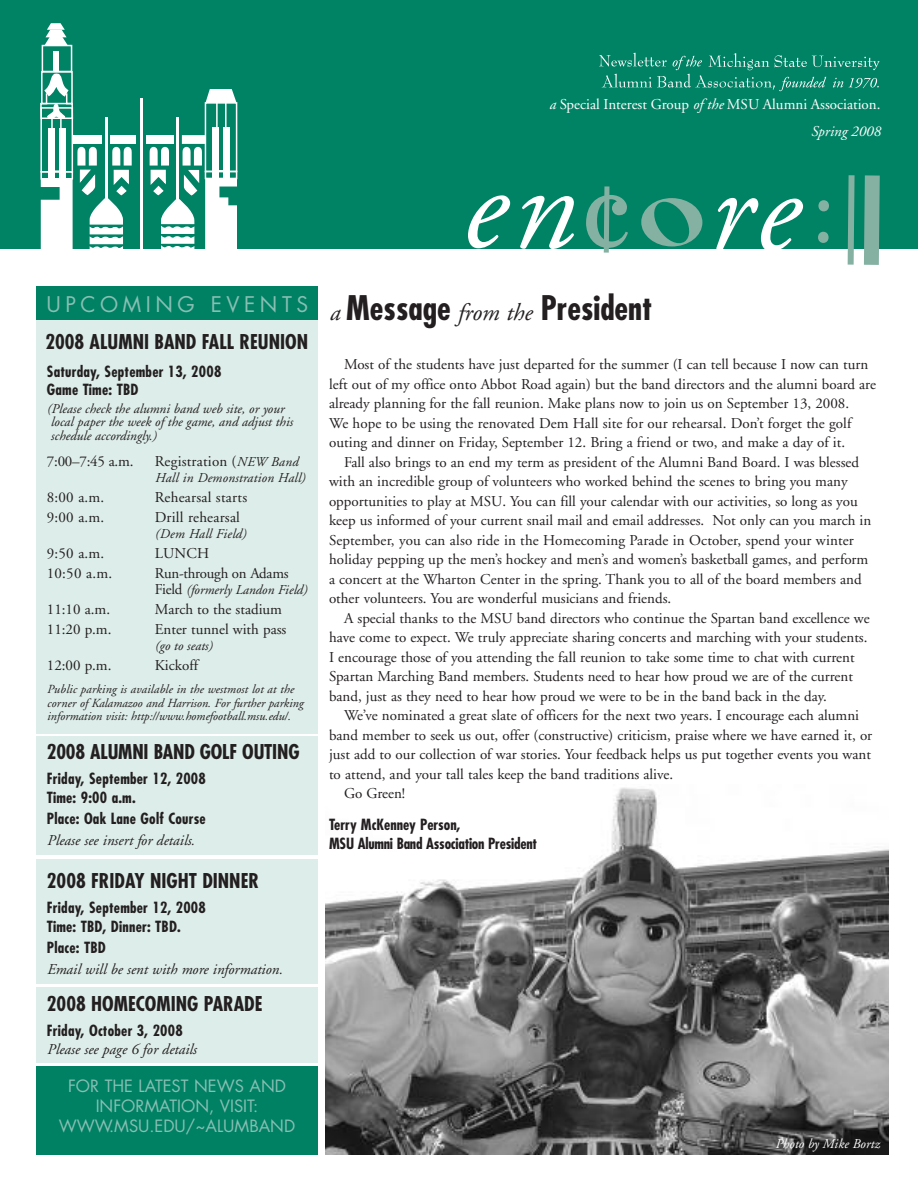
<style>
.page{position:relative;width:918px;height:1188px;background:#fff}
.page>*{position:absolute;margin:0;border:0;box-sizing:border-box;transform-origin:0 0}
.t1{font:italic 126px "Adobe Garamond";color:#fff}
.t2{font:700 condensed 33px "Futura";color:#231f20}
.t3{font:21px "Futura Std";letter-spacing:.215em;color:#88bfb3}
.t4{font:700 condensed 19.8px "Futura";color:#231f20}
.t5{font:16.5px/19.8px "Futura Std";color:#88bfb3;text-align:center}
.t6{font:15px/19.5px "Adobe Garamond";color:#231f20}
.t7{font:700 condensed 15px/19px "Futura";letter-spacing:.015em;color:#231f20}
.t8{font:italic 15px "Adobe Garamond";color:#231f20}
.t9{font:15px/27px "Adobe Garamond";color:#fff;text-align:right}
.t10{font:700 condensed 15px/19.5px "Futura";letter-spacing:-.015em;color:#231f20}
.t11{font:italic 13.5px/13.5px "Adobe Garamond";color:#231f20}
.t12{font:italic 13.5px "Adobe Garamond";color:#fff}
.t13{font:italic 12.3px/13.5px "Adobe Garamond";color:#231f20}
.s1{font-style:italic}
.s2{font-style:italic;font-size:13.5px}
.s3{font-style:normal;font-size:15px}
.s4{font-size:125.85px}
.s5{font-family:"Adobe Garamond";font-weight:400;font-style:italic;font-stretch:normal;font-size:24px}
</style>
<div class="page">
<img style="left:326px;top:787px;width:563px;height:367px">
<div style="left:0;top:0;width:918px;height:248px;background:#008264"></div>
<svg style="left:205px;top:89px;width:32px;height:13px"></svg>
<hr style="left:105px;top:117px;width:2px;height:93px;background:#fff">
<div style="left:40px;top:107px;width:33px;height:66px;border:2px solid #fff"></div>
<div style="left:48px;top:128px;width:7px;height:51px;background:#fff"></div>
<div style="left:59px;top:128px;width:6px;height:51px;background:#fff"></div>
<div style="left:51px;top:114px;width:11px;height:58px;border:2px solid #fff"></div>
<svg style="left:40px;top:70px;width:34px;height:50px"></svg>
<div style="left:53px;top:51px;width:6px;height:20px;background:#fff"></div>
<div style="left:42px;top:45px;width:30px;height:27px;border:2px solid #fff"></div>
<svg style="left:44px;top:23px;width:24px;height:23px"></svg>
<hr style="left:177px;top:117px;width:2px;height:94px;background:#fff">
<div style="left:147px;top:135px;width:27px;height:9px;background:#fff"></div>
<div style="left:110px;top:135px;width:25px;height:9px;background:#fff"></div>
<div style="left:73px;top:135px;width:29px;height:9px;background:#fff"></div>
<div style="left:182px;top:135px;width:23px;height:9px;background:#fff"></div>
<hr style="left:140px;top:98px;width:2px;height:169px;background:#fff">
<div style="left:205px;top:102px;width:32px;height:70px;border:2px solid #fff"></div>
<div style="left:223px;top:127px;width:7px;height:52px;background:#fff"></div>
<div style="left:212px;top:127px;width:7px;height:52px;background:#fff"></div>
<div style="left:216px;top:97px;width:11px;height:75px;border:2px solid #fff"></div>
<svg style="left:41px;top:147px;width:91px;height:102px"></svg>
<svg style="left:150px;top:147px;width:87px;height:102px"></svg>
<svg style="left:599px;top:53px;width:281px;height:38px"></svg>
<svg style="left:818px;top:200px;width:11px;height:43px"></svg>
<svg style="left:848px;top:175px;width:7px;height:90px"></svg>
<svg style="left:864px;top:175px;width:16px;height:90px"></svg>
<svg style="left:641px;top:198px;width:62px;height:49px"></svg>
<svg style="left:586px;top:186px;width:42px;height:67px"></svg>
<div style="left:612px;top:201px;width:14px;height:14px;background:#85b1a2;border-radius:50%"></div>
<div style="left:36px;top:737px;width:282px;height:118px;background:#ddede9"></div>
<div style="left:36px;top:987px;width:282px;height:76px;background:#ddede9"></div>
<div style="left:36px;top:859px;width:282px;height:125px;background:#ddede9"></div>
<div style="left:36px;top:287px;width:282px;height:446px;background:#ddede9"></div>
<div style="left:36px;top:287px;width:282px;height:33px;background:#008164"></div>
<div style="left:36px;top:1067px;width:282px;height:88px;background:#008164"></div>
<p class="t9" style="left:549px;top:92px;width:334px"><span class="s1">a</span> Special Interest Group <span class="s1">ofthe</span> MSU Alumni Association.<br><span class="s1">Spring 2008</span></p>
<h3 class="t3" style="left:46px;top:295px;width:263px">UPCOMING EVENTS</h3>
<h3 class="t4" style="left:45px;top:333px;width:264px">2008 ALUMNI BAND FALL REUNION</h3>
<p class="t7" style="left:47px;top:364px;width:176px;line-height:18px">Saturday, September 13, 2008<br>Game Time: TBD</p>
<p class="t11" style="left:47px;top:403px;width:248px">(Please check the alumni band web site, or your local paper the week ofthe game, and adjust this schedule accordingly.)</p>
<p class="t6" style="left:47px;top:453px;width:88px">7:00–7:45 a.m.</p>
<p class="t6" style="left:155px;top:453px;width:147px">Registration (<span class="s2">NEW Band</span></p>
<p class="t11" style="left:155px;top:472px;width:153px">Hall in Demonstration Hall)</p>
<p class="t6" style="left:47px;top:489px;width:59px">8:00 a.m.</p>
<p class="t6" style="left:155px;top:489px;width:94px">Rehearsal starts</p>
<p class="t6" style="left:47px;top:509px;width:59px">9:00 a.m.</p>
<p class="t6" style="left:155px;top:509px;width:87px">Drill rehearsal</p>
<p class="t11" style="left:155px;top:528px;width:93px">(Dem Hall Field)</p>
<p class="t6" style="left:47px;top:545px;width:59px">9:50 a.m.</p>
<p class="t6" style="left:155px;top:545px;width:56px">LUNCH</p>
<p class="t6" style="left:47px;top:565px;width:67px">10:50 a.m.</p>
<p class="t6" style="left:155px;top:565px;width:135px">Run-through on Adams</p>
<p class="t11" style="left:155px;top:584px;width:154px"><span class="s3">Field</span> (formerly Landon Field)</p>
<p class="t6" style="left:47px;top:601px;width:65px">11:10 a.m.</p>
<p class="t6" style="left:155px;top:601px;width:129px">March to the stadium</p>
<p class="t6" style="left:47px;top:621px;width:66px">11:20 p.m.</p>
<p class="t6" style="left:155px;top:621px;width:133px">Enter tunnel with pass</p>
<p class="t11" style="left:155px;top:640px;width:60px">(go to seats)</p>
<p class="t6" style="left:47px;top:657px;width:66px">12:00 p.m.</p>
<p class="t6" style="left:155px;top:657px;width:45px">Kickoff</p>
<p class="t13" style="left:47px;top:684px;width:258px">Public parking is available in the westmost lot at the corner ofKalamazoo and Harrison. For further parking information visit: http://www.homefootball.msu.edu/.</p>
<h3 class="t4" style="left:47px;top:743px;width:254px">2008 ALUMNI BAND GOLF OUTING</h3>
<p class="t7" style="left:47px;top:771px;width:161px">Friday, September 12, 2008<br>Time: 9:00 a.m.</p>
<p class="t7" style="left:47px;top:810px;width:160px">Place: Oak Lane Golf Course</p>
<p class="t8" style="left:47px;top:834px;width:149px">Please see insert for details.</p>
<h3 class="t4" style="left:47px;top:872px;width:214px">2008 FRIDAY NIGHT DINNER</h3>
<p class="t7" style="left:47px;top:899px;width:161px">Friday, September 12, 2008<br>Time: TBD, Dinner: TBD.</p>
<p class="t7" style="left:47px;top:939px;width:60px">Place: TBD</p>
<p class="t8" style="left:47px;top:963px;width:237px">Email will be sent with more information.</p>
<h3 class="t4" style="left:47px;top:995px;width:217px">2008 HOMECOMING PARADE</h3>
<p class="t7" style="left:47px;top:1023px;width:137px">Friday, October 3, 2008</p>
<p class="t8" style="left:47px;top:1044px;width:152px">Please see page 6 for details</p>
<p class="t5" style="left:59px;top:1078px;width:238px">FOR THE LATEST NEWS AND<br>INFORMATION, VISIT:<br>WWW.MSU.EDU/~ALUMBAND</p>
<h1 class="t1" style="left:459px;top:156px;width:338px;rotate:1deg">en <span class="s4">re</span></h1>
<h2 class="t2" style="left:329px;top:293px;width:325px"><span class="s5">a</span> Message <span class="s5">from the</span> President</h2>
<p class="t6" style="left:329px;top:356px;width:549px;text-indent:15px">Most of the students have just departed for the summer (I can tell because I now can turn left out of my office onto Abbot Road again) but the band directors and the alumni board are already planning for the fall reunion. Make plans now to join us on September 13, 2008.<br>We hope to be using the renovated Dem Hall site for our rehearsal. Don’t forget the golf outing and dinner on Friday, September 12. Bring a friend or two, and make a day of it.</p>
<p class="t6" style="left:329px;top:453px;width:544px;text-indent:15px">Fall also brings to an end my term as president of the Alumni Band Board. I was blessed with an incredible group of volunteers who worked behind the scenes to bring you many opportunities to play at MSU. You can fill your calendar with our activities, so long as you keep us informed of your current snail mail and email addresses. Not only can you march in September, you can also ride in the Homecoming Parade in October, spend your winter holiday pepping up the men’s hockey and men’s and women’s basketball games, and perform a concert at the Wharton Center in the spring. Thank you to all of the board members and other volunteers. You are wonderful musicians and friends.</p>
<p class="t6" style="left:329px;top:609px;width:542px;text-indent:15px">A special thanks to the MSU band directors who continue the Spartan band excellence we have come to expect. We truly appreciate sharing concerts and marching with your students.<br>I encourage those of you attending the fall reunion to take some time to chat with current Spartan Marching Band members. Students need to hear how proud we are of the current band, just as they need to hear how proud we were to be in the band back in the day.</p>
<p class="t6" style="left:344px;top:707px;width:517px">We’ve nominated a great slate of officers for the next two years. I encourage each alumni</p>
<p class="t6" style="left:329px;top:726px;width:545px">band member to seek us out, offer (constructive) criticism, praise where we have earned it, or</p>
<p class="t6" style="left:329px;top:746px;width:544px">just add to our collection of war stories. Your feedback helps us put together events you want</p>
<p class="t6" style="left:329px;top:765px;width:346px">to attend, and your tall tales keep the band traditions alive.</p>
<p class="t6" style="left:344px;top:785px;width:63px">Go Green!</p>
<p class="t10" style="left:329px;top:816px;width:210px">Terry McKenney Person,<br>MSU Alumni Band Association President</p>
<p class="t12" style="left:775px;top:1138px;width:106px">Photo by Mike Bortz</p>
</div>
